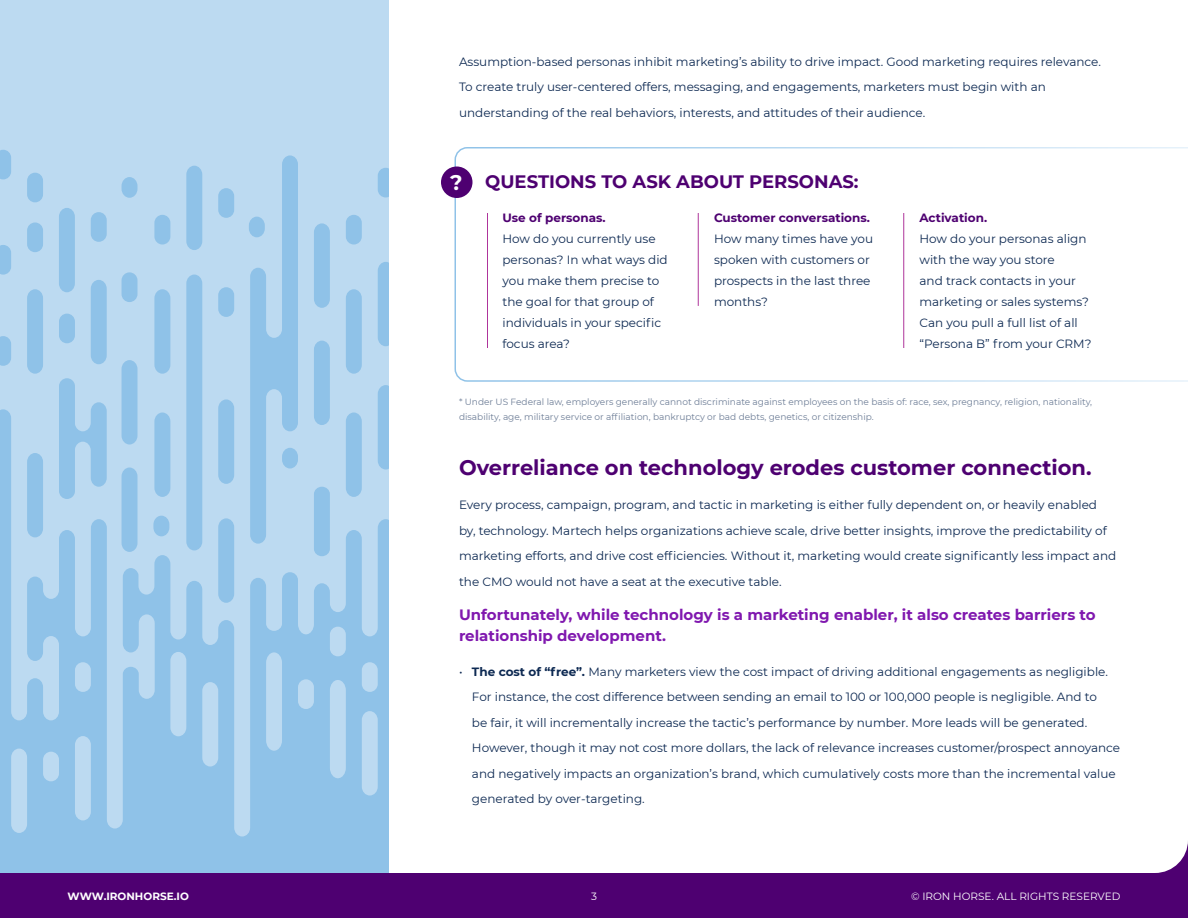
<style>
.page{position:relative;width:1188px;height:918px;background:#fff}
.page>*{position:absolute;margin:0;border:0;box-sizing:border-box;transform-origin:0 0}
.t1{font:700 21px "Montserrat";color:#4e0071}
.t2{font:700 21px "Montserrat";color:#fff}
.t3{font:700 18px "Montserrat";color:#4e0071}
.t4{font:700 15px/21px "Montserrat";color:#8018af}
.t5{font:12px/21px "Montserrat";color:#0d2952}
.t6{font:700 12px "Montserrat";color:#4e0071}
.t7{font:10.5px "Montserrat";color:#fff}
.t8{font:700 10.5px "Montserrat";color:#fff}
.t9{font:9px/15px "Montserrat";color:#6e7e97}
.s1{font-weight:700}
</style>
<div class="page">
<div style="left:0;top:0;width:388px;height:918px;background:#bcdaf1"></div>
<svg style="left:0;top:353px;width:388px;height:487px"></svg>
<svg style="left:122px;top:177px;width:15px;height:21px"></svg>
<svg style="left:346px;top:289px;width:16px;height:85px"></svg>
<svg style="left:314px;top:341px;width:16px;height:84px"></svg>
<svg style="left:314px;top:223px;width:16px;height:85px"></svg>
<div style="left:346px;top:215px;width:16px;height:30px;background:#8fc2e8;border-radius:8px"></div>
<div style="left:218px;top:287px;width:16px;height:30px;background:#8fc2e8;border-radius:8px"></div>
<svg style="left:154px;top:413px;width:16px;height:84px"></svg>
<svg style="left:122px;top:468px;width:15px;height:84px"></svg>
<svg style="left:122px;top:360px;width:15px;height:85px"></svg>
<svg style="left:186px;top:166px;width:16px;height:84px"></svg>
<svg style="left:91px;top:280px;width:16px;height:84px"></svg>
<svg style="left:27px;top:289px;width:16px;height:85px"></svg>
<svg style="left:154px;top:289px;width:16px;height:85px"></svg>
<svg style="left:59px;top:208px;width:16px;height:84px"></svg>
<svg style="left:27px;top:453px;width:16px;height:84px"></svg>
<svg style="left:153px;top:516px;width:16px;height:20px"></svg>
<svg style="left:186px;top:275px;width:16px;height:275px;background:#90c2e8"></svg>
<svg style="left:218px;top:518px;width:16px;height:85px"></svg>
<div style="left:314px;top:487px;width:16px;height:69px;background:#8fc2e8;border-radius:8px"></div>
<svg style="left:346px;top:413px;width:16px;height:84px"></svg>
<svg style="left:378px;top:262px;width:10px;height:84px"></svg>
<svg style="left:218px;top:399px;width:16px;height:85px"></svg>
<svg style="left:378px;top:168px;width:10px;height:29px"></svg>
<svg style="left:249px;top:155px;width:49px;height:389px"></svg>
<div style="left:218px;top:188px;width:16px;height:30px;background:#8fc2e8;border-radius:8px"></div>
<div style="left:154px;top:215px;width:16px;height:30px;background:#8fc2e8;border-radius:8px"></div>
<div style="left:122px;top:272px;width:15px;height:30px;background:#8fc2e8;border-radius:8px"></div>
<div style="left:91px;top:212px;width:16px;height:30px;background:#8fc2e8;border-radius:8px"></div>
<svg style="left:0;top:245px;width:11px;height:30px"></svg>
<svg style="left:0;top:150px;width:11px;height:29px"></svg>
<div style="left:27px;top:222px;width:16px;height:30px;background:#8fc2e8;border-radius:8px"></div>
<div style="left:27px;top:173px;width:16px;height:29px;background:#8fc2e8;border-radius:8px"></div>
<div style="left:59px;top:314px;width:16px;height:29px;background:#8fc2e8;border-radius:8px"></div>
<svg style="left:0;top:336px;width:11px;height:30px"></svg>
<svg style="left:378px;top:385px;width:10px;height:84px"></svg>
<svg style="left:59px;top:378px;width:48px;height:121px"></svg>
<svg style="left:454px;top:147px;width:734px;height:235px"></svg>
<svg style="left:0;top:840px;width:1188px;height:78px;fill:#4e0071"></svg>
<div style="left:441px;top:166px;width:31px;height:32px;background:#4e0071;border-radius:50%"></div>
<hr style="left:487px;top:213px;width:1px;height:135px;background:#ae349b">
<hr style="left:698px;top:213px;width:1px;height:93px;background:#ae349b">
<hr style="left:903px;top:213px;width:1px;height:135px;background:#ae349b">
<p class="t8" style="left:68px;top:888px;width:123px">WWW.IRONHORSE.IO</p>
<p class="t5" style="left:459px;top:48px;width:644px;line-height:25.5px">Assumption-based personas inhibit marketing’s ability to drive impact. Good marketing requires relevance.<br>To create truly user-centered offers, messaging, and engagements, marketers must begin with an understanding of the real behaviors, interests, and attitudes of their audience.</p>
<h1 class="t2" style="left:450px;top:167px;width:14px">?</h1>
<h2 class="t3" style="left:485px;top:169px;width:375px">QUESTIONS TO ASK ABOUT PERSONAS:</h2>
<p class="t6" style="left:502px;top:209px;width:105px">Use of personas.</p>
<p class="t5" style="left:502px;top:227px;width:167px">How do you currently use personas? In what ways did you make them precise to the goal for that group of individuals in your specific focus area?</p>
<p class="t6" style="left:714px;top:209px;width:157px">Customer conversations.</p>
<p class="t5" style="left:714px;top:227px;width:161px">How many times have you spoken with customers or prospects in the last three months?</p>
<p class="t6" style="left:920px;top:209px;width:69px">Activation.</p>
<p class="t5" style="left:920px;top:227px;width:174px">How do your personas align with the way you store<br>and track contacts in your marketing or sales systems?<br>Can you pull a full list of all “Persona B” from your CRM?</p>
<p class="t9" style="left:459px;top:394px;width:635px">* Under US Federal law, employers generally cannot discriminate against employees on the basis of: race, sex, pregnancy, religion, nationality, disability, age, military service or affiliation, bankruptcy or bad debts, genetics, or citizenship.</p>
<h1 class="t1" style="left:459px;top:452px;width:634px">Overreliance on technology erodes customer connection.</h1>
<p class="t5" style="left:459px;top:492px;width:659px;line-height:25.5px">Every process, campaign, program, and tactic in marketing is either fully dependent on, or heavily enabled by, technology. Martech helps organizations achieve scale, drive better insights, improve the predictability of marketing efforts, and drive cost efficiencies. Without it, marketing would create significantly less impact and the CMO would not have a seat at the executive table.</p>
<p class="t4" style="left:459px;top:604px;width:638px">Unfortunately, while technology is a marketing enabler, it also creates barriers to relationship development.</p>
<p class="t5" style="left:472px;top:658px;width:650px;line-height:25.5px;text-indent:-13px">• <span class="s1">The cost of “free”.</span> Many marketers view the cost impact of driving additional engagements as negligible.<br>For instance, the cost difference between sending an email to 100 or 100,000 people is negligible. And to<br>be fair, it will incrementally increase the tactic’s performance by number. More leads will be generated.<br>However, though it may not cost more dollars, the lack of relevance increases customer/prospect annoyance and negatively impacts an organization’s brand, which cumulatively costs more than the incremental value generated by over-targeting.</p>
<p class="t7" style="left:591px;top:889px;width:7px">3</p>
<p class="t7" style="left:911px;top:889px;width:211px">© IRON HORSE. ALL RIGHTS RESERVED</p>
</div>
